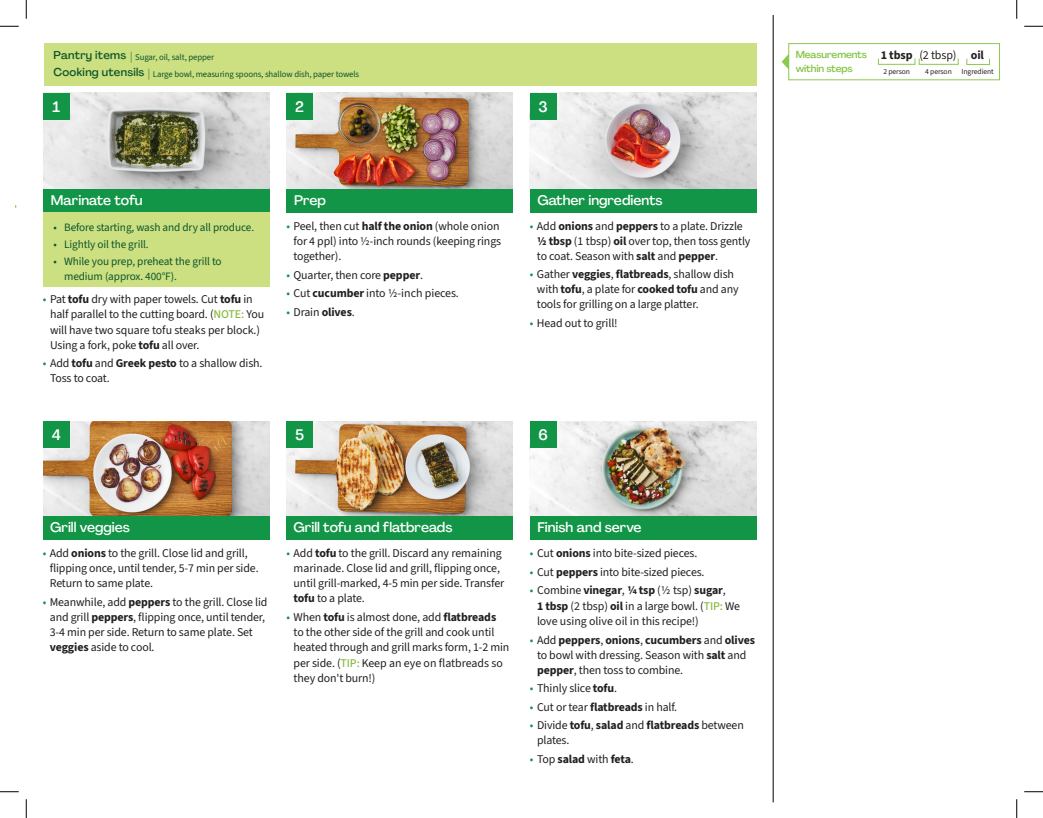
<style>
.page{position:relative;width:1043px;height:818px;background:#fff}
.page>*{position:absolute;margin:0;border:0;box-sizing:border-box;transform-origin:0 0}
._15_Titel_Steps{font:500 15px "Agrandir";color:#fff}
._15_Titel_Steps-2{font:500 13.75px "Agrandir";color:#fff}
._06_Before_Start{font:700 12px "Source Sans 3";letter-spacing:-.01em;color:#231f20}
._06_Before_Start-2{font:12px "Source Sans 3";color:#231f20}
.t1{font:11.88px/15px "Source Sans 3";letter-spacing:-.01em;color:#231f20}
.t2{font:700 11.88px "Source Sans 3";letter-spacing:-.01em;color:#231f20}
.t3{font:11.25px/15px "Source Sans 3";letter-spacing:-.01em;color:#0d562c}
._06_Before_Start_HEAD{font:500 11.25px "Agrandir";letter-spacing:.02em;color:#0d562c}
._06_Before_Start_HEAD-2{font:500 10px "Agrandir";letter-spacing:-.01em;color:#81c340}
._06_Before_Start_HEAD-3{font:8.75px "Source Sans 3";letter-spacing:-.01em;color:#0d562c}
._06_Before_Start-3{font:7.62px "Source Sans 3";letter-spacing:-.01em;color:#231f20}
.s1{font-family:"Agrandir";font-weight:500;font-size:11.25px}
.s2{color:#129546}
.s3{font-weight:700}
.s4{font-weight:500;color:#8bba42}
.s5{font-weight:400;color:#129546}
.s6{font-weight:400}
</style>
<div class="page">
<img style="left:43px;top:421px;width:226px;height:94px">
<img style="left:286px;top:421px;width:227px;height:94px">
<img style="left:530px;top:421px;width:226px;height:94px">
<img style="left:43px;top:93px;width:226px;height:96px">
<img style="left:286px;top:93px;width:227px;height:96px">
<img style="left:530px;top:93px;width:226px;height:96px">
<div style="left:286px;top:189px;width:227px;height:24px;background:#129546"></div>
<div style="left:43px;top:189px;width:226px;height:24px;background:#129546"></div>
<div style="left:43px;top:515px;width:226px;height:24px;background:#129546"></div>
<div style="left:286px;top:515px;width:227px;height:24px;background:#129546"></div>
<div style="left:530px;top:515px;width:226px;height:24px;background:#129546"></div>
<div style="left:530px;top:189px;width:226px;height:24px;background:#129546"></div>
<div style="left:44px;top:43px;width:712px;height:42px;background:#ccdf81"></div>
<div style="left:43px;top:213px;width:226px;height:74px;background:#ccdf81"></div>
<hr style="left:773px;top:16px;width:1px;height:786px;background:#000">
<div style="left:43px;top:421px;width:27px;height:27px;background:#129546"></div>
<div style="left:43px;top:93px;width:27px;height:27px;background:#129546"></div>
<div style="left:286px;top:421px;width:27px;height:27px;background:#129546"></div>
<div style="left:286px;top:93px;width:27px;height:27px;background:#129546"></div>
<div style="left:530px;top:421px;width:26px;height:27px;background:#129546"></div>
<div style="left:530px;top:93px;width:26px;height:26px;background:#129546"></div>
<div style="left:788px;top:43px;width:211px;height:37px;border:1px solid #8fc84e"></div>
<div style="left:878px;top:58px;width:37px;height:7px;border:1px solid #8fc84e"></div>
<div style="left:918px;top:58px;width:40px;height:7px;border:1px solid #8fc84e"></div>
<div style="left:966px;top:58px;width:23px;height:7px;border:1px solid #8fc84e"></div>
<svg style="left:781px;top:55px;width:7px;height:14px"></svg>
<svg style="left:0;top:25px;width:19px;height:2px"></svg>
<svg style="left:1024px;top:25px;width:18px;height:2px"></svg>
<svg style="left:0;top:791px;width:19px;height:1px"></svg>
<svg style="left:1024px;top:791px;width:18px;height:1px"></svg>
<svg style="left:25px;top:0;width:2px;height:19px"></svg>
<svg style="left:25px;top:799px;width:2px;height:19px"></svg>
<svg style="left:1016px;top:0;width:1px;height:19px"></svg>
<svg style="left:1016px;top:799px;width:1px;height:19px"></svg>
<p class="_06_Before_Start_HEAD" style="left:54px;top:48px;width:74px">Pantry items</p>
<p class="_06_Before_Start_HEAD-3" style="left:130px;top:52px;width:85px"><span class="s1">|</span> Sugar, oil, salt, pepper</p>
<p class="_06_Before_Start_HEAD" style="left:54px;top:66px;width:92px">Cooking utensils</p>
<p class="_06_Before_Start_HEAD-3" style="left:148px;top:68px;width:213px"><span class="s1">|</span> Large bowl, measuring spoons, shallow dish, paper towels</p>
<p class="_15_Titel_Steps" style="left:53px;top:98px;width:9px">1</p>
<p class="_15_Titel_Steps" style="left:295px;top:98px;width:10px">2</p>
<p class="_15_Titel_Steps" style="left:538px;top:97px;width:11px">3</p>
<p class="_15_Titel_Steps-2" style="left:51px;top:192px;width:93px">Marinate tofu</p>
<p class="_15_Titel_Steps-2" style="left:294px;top:192px;width:33px">Prep</p>
<p class="_15_Titel_Steps-2" style="left:537px;top:192px;width:127px">Gather ingredients</p>
<p class="t3" style="left:54px;top:220px;width:202px">• Before starting, wash and dry all produce.</p>
<p class="t3" style="left:54px;top:237px;width:97px">• Lightly oil the grill.</p>
<p class="t3" style="left:64px;top:253px;width:159px;text-indent:-11px">• While you prep, preheat the grill to medium (approx. 400°F).</p>
<p class="t1" style="left:50px;top:291px;width:216px;text-indent:-7px"><span class="s2">•</span> Pat <span class="s3">tofu</span> dry with paper towels. Cut <span class="s3">tofu</span> in half parallel to the cutting board. (<span class="s4">NOTE:</span> You will have two square tofu steaks per block.)<br>Using a fork, poke <span class="s3">tofu</span> all over.</p>
<p class="t1" style="left:50px;top:355px;width:214px;text-indent:-7px"><span class="s2">•</span> Add <span class="s3">tofu</span> and <span class="s3">Greek pesto</span> to a shallow dish.<br>Toss to coat.</p>
<p class="t1" style="left:293px;top:219px;width:209px;text-indent:-7px"><span class="s2">•</span> Peel, then cut <span class="s3">half the onion</span> (whole onion for 4 ppl) into ½-inch rounds (keeping rings together).</p>
<p class="t1" style="left:286px;top:267px;width:138px"><span class="s2">•</span> Quarter, then core <span class="s3">pepper</span>.</p>
<p class="t1" style="left:286px;top:286px;width:174px"><span class="s2">•</span> Cut <span class="s3">cucumber</span> into 1/2-inch pieces.</p>
<p class="t1" style="left:286px;top:304px;width:70px"><span class="s2">•</span> Drain <span class="s3">olives</span>.</p>
<p class="t1" style="left:537px;top:218px;width:215px;text-indent:-7px"><span class="s2">•</span> Add <span class="s3">onions</span> and <span class="s3">peppers</span> to a plate. Drizzle<br><span class="s3">1/2 tbsp</span> (1 tbsp) <span class="s3">oil</span> over top, then toss gently to coat. Season with <span class="s3">salt</span> and <span class="s3">pepper</span>.</p>
<p class="t1" style="left:537px;top:267px;width:203px;text-indent:-7px"><span class="s2">•</span> Gather <span class="s3">veggies</span>, <span class="s3">flatbreads</span>, shallow dish with <span class="s3">tofu</span>, a plate for <span class="s3">cooked tofu</span> and any tools for grilling on a large platter.</p>
<p class="t1" style="left:530px;top:315px;width:89px"><span class="s2">•</span> Head out to grill!</p>
<p class="_15_Titel_Steps" style="left:52px;top:426px;width:11px">4</p>
<p class="_15_Titel_Steps" style="left:295px;top:426px;width:11px">5</p>
<p class="_15_Titel_Steps" style="left:538px;top:426px;width:11px">6</p>
<p class="_15_Titel_Steps-2" style="left:50px;top:518px;width:81px">Grill veggies</p>
<p class="_15_Titel_Steps-2" style="left:293px;top:518px;width:160px">Grill tofu and flatbreads</p>
<p class="_15_Titel_Steps-2" style="left:537px;top:518px;width:106px">Finish and serve</p>
<p class="t1" style="left:50px;top:545px;width:210px;text-indent:-7px"><span class="s2">•</span> Add <span class="s3">onions</span> to the grill. Close lid and grill, flipping once, until tender, 5-7 min per side.<br>Return to same plate.</p>
<p class="t1" style="left:50px;top:594px;width:219px;text-indent:-7px"><span class="s2">•</span> Meanwhile, add <span class="s3">peppers</span> to the grill. Close lid and grill <span class="s3">peppers</span>, flipping once, until tender, 3-4 min per side. Return to same plate. Set <span class="s3">veggies</span> aside to cool.</p>
<p class="t1" style="left:293px;top:545px;width:212px;text-indent:-7px"><span class="s2">•</span> Add <span class="s3">tofu</span> to the grill. Discard any remaining marinade. Close lid and grill, flipping once, until grill-marked, 4-5 min per side. Transfer <span class="s3">tofu</span> to a plate.</p>
<p class="t1" style="left:293px;top:609px;width:217px;text-indent:-7px"><span class="s2">•</span> When <span class="s3">tofu</span> is almost done, add <span class="s3">flatbreads<br></span>to the other side of the grill and cook until heated through and grill marks form, 1-2 min per side. (<span class="s4">TIP:</span> Keep an eye on flatbreads so they don't burn!)</p>
<p class="t1" style="left:530px;top:545px;width:169px"><span class="s2">•</span> Cut <span class="s3">onions</span> into bite-sized pieces.</p>
<p class="t1" style="left:530px;top:564px;width:176px"><span class="s2">•</span> Cut <span class="s3">peppers</span> into bite-sized pieces.</p>
<p class="t1" style="left:537px;top:582px;width:205px;line-height:15.4px;text-indent:-7px"><span class="s2">•</span> Combine <span class="s3">vinegar</span>, <span class="s3">1/4 tsp</span> (1/2 tsp) <span class="s3">sugar</span>,<br><span class="s3">1 tbsp</span> (2 tbsp) <span class="s3">oil</span> in a large bowl. (<span class="s4">TIP:</span> We love using olive oil in this recipe!)</p>
<p class="t1" style="left:537px;top:632px;width:219px;text-indent:-7px"><span class="s2">•</span> Add <span class="s3">peppers</span>, <span class="s3">onions</span>, <span class="s3">cucumbers</span> and <span class="s3">olives </span>to bowl with dressing. Season with <span class="s3">salt</span> and <span class="s3">pepper</span>, then toss to combine.</p>
<p class="t1" style="left:530px;top:680px;width:89px"><span class="s2">•</span> Thinly slice <span class="s3">tofu</span>.</p>
<p class="t1" style="left:530px;top:699px;width:149px"><span class="s2">•</span> Cut or tear <span class="s3">flatbreads</span> in half.</p>
<p class="t1" style="left:537px;top:718px;width:208px;text-indent:-7px"><span class="s2">•</span> Divide <span class="s3">tofu</span>, <span class="s3">salad</span> and <span class="s3">flatbreads</span> between plates.</p>
<p class="t2" style="left:530px;top:751px;width:105px"><span class="s5">•</span> <span class="s6">Top</span> salad <span class="s6">with</span> feta<span class="s6">.</span></p>
<p class="_06_Before_Start_HEAD-2" style="left:795px;top:49px;width:73px">Measurements</p>
<p class="_06_Before_Start_HEAD-2" style="left:795px;top:62px;width:58px">within steps</p>
<p class="_06_Before_Start" style="left:880px;top:47px;width:33px">1 tbsp</p>
<p class="_06_Before_Start-2" style="left:919px;top:47px;width:39px">(2 tbsp)</p>
<p class="_06_Before_Start" style="left:970px;top:47px;width:15px">oil</p>
<p class="_06_Before_Start-3" style="left:883px;top:67px;width:28px">2 person</p>
<p class="_06_Before_Start-3" style="left:925px;top:67px;width:28px">4 person</p>
<p class="_06_Before_Start-3" style="left:961px;top:67px;width:34px">Ingredient</p>
</div>
